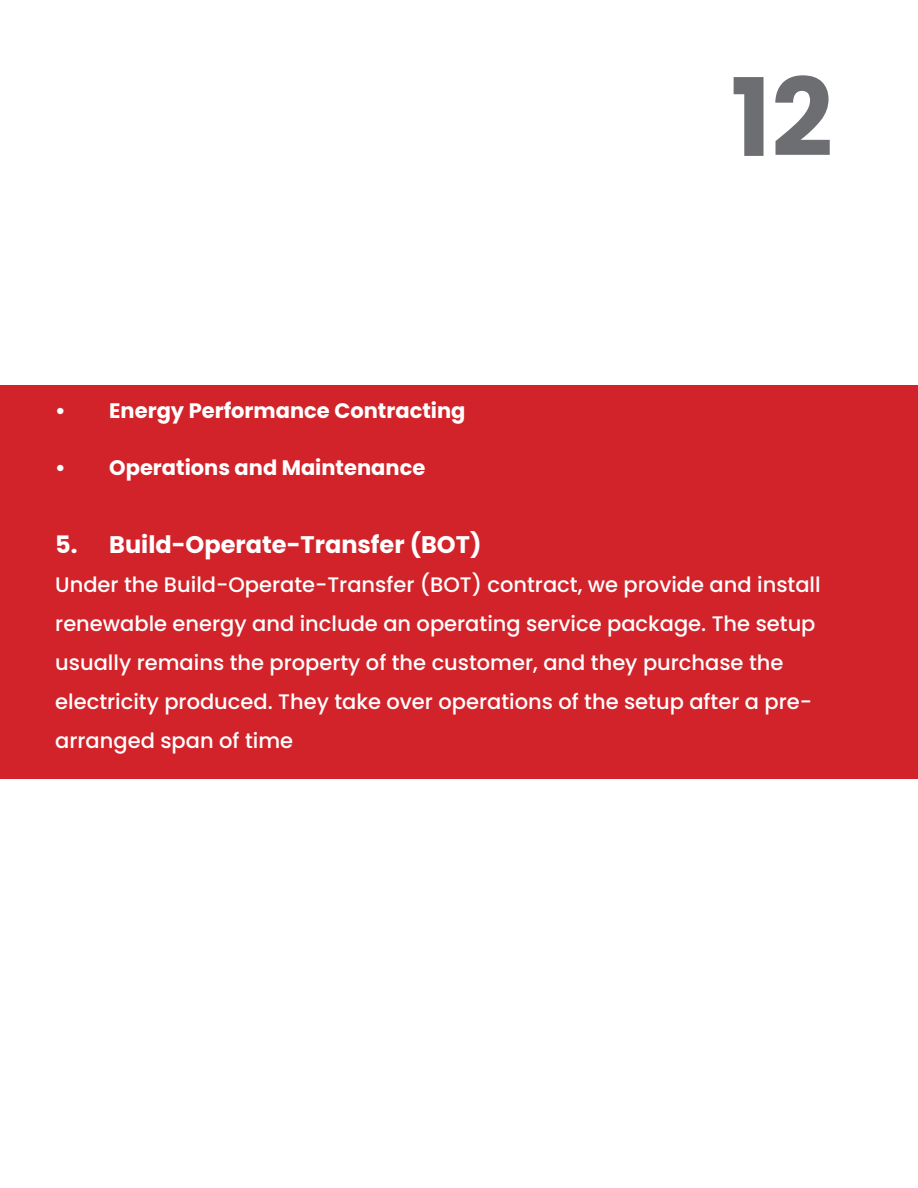
<style>
.page{position:relative;width:918px;height:1188px;background:#fff}
.page>*{position:absolute;margin:0;border:0;box-sizing:border-box;transform-origin:0 0}
.t1{font:700 108px "Poppins";color:#6d6e71}
.t2{font:700 24px "Poppins";color:#fff}
.t3{font:500 21px/39px "Poppins";color:#fff}
.t4{font:700 21px "Poppins";color:#fff}
</style>
<div class="page">
<div style="left:0;top:385px;width:918px;height:393px;background:#d2232a"></div>
<p class="t4" style="left:55px;top:398px;width:412px">• Energy Performance Contracting</p>
<p class="t4" style="left:55px;top:455px;width:372px">• Operations and Maintenance</p>
<h1 class="t1" style="left:731px;top:55px;width:104px">12</h1>
<p class="t2" style="left:55px;top:531px;width:428px">5. Build-Operate-Transfer (BOT)</p>
<p class="t3" style="left:55px;top:565px;width:767px">Under the Build-Operate-Transfer (BOT) contract, we provide and install renewable energy and include an operating service package. The setup usually remains the property of the customer, and they purchase the electricity produced. They take over operations of the setup after a pre&shy;arranged span of time</p>
</div>
